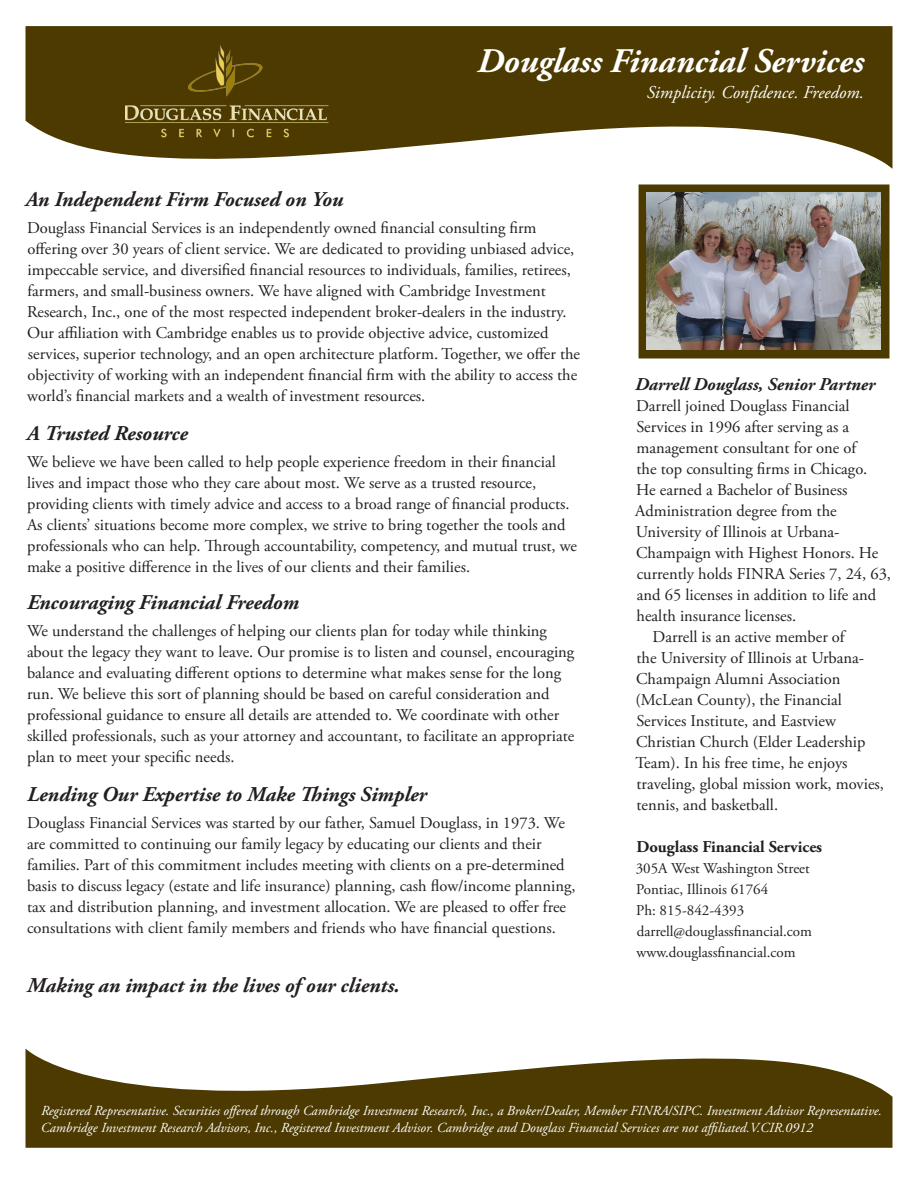
<style>
.page{position:relative;width:918px;height:1188px;background:#fff}
.page>*{position:absolute;margin:0;border:0;box-sizing:border-box;transform-origin:0 0}
.t1{font:italic 700 34.5px "Adobe Garamond Pro";color:#fff}
.t2{font:italic 700 21px "Adobe Garamond Pro";color:#231f20}
.t3{font:italic 18px "Adobe Garamond Pro";color:#fff}
.Heading{font:italic 700 18px "Adobe Garamond Pro";color:#231f20}
.Body_first_paragraph{font:16.5px/21px "Adobe Garamond Pro";color:#231f20}
.Body_first_paragraph-2{font:700 16.5px "Adobe Garamond Pro";color:#231f20}
.Body_first_paragraph-3{font:15px "Adobe Garamond Pro";color:#231f20}
.t4{font:italic 13.8px/16.5px "Adobe Garamond Pro";color:#fff}
</style>
<div class="page">
<div style="left:639px;top:184px;width:251px;height:174px;border:9px solid #4c3a00"></div>
<svg style="left:26px;top:1049px;width:866px;height:99px;fill:#4c3a00"></svg>
<svg style="left:26px;top:26px;width:866px;height:143px;fill:#4c3a00"></svg>
<img style="left:125px;top:26px;width:216px;height:143px">
<img style="left:646px;top:193px;width:235px;height:156px">
<p class="t1" style="left:477px;top:42px;width:388px">Douglass Financial Services</p>
<p class="t3" style="left:647px;top:82px;width:219px">Simplicity. Confidence. Freedom.</p>
<p class="t2" style="left:26px;top:187px;width:319px">An Independent Firm Focused on You</p>
<p class="Body_first_paragraph" style="left:27px;top:218px;width:555px">Douglass Financial Services is an independently owned financial consulting firm offering over 30 years of client service. We are dedicated to providing unbiased advice, impeccable service, and diversified financial resources to individuals, families, retirees, farmers, and small-business owners. We have aligned with Cambridge Investment Research, Inc., one of the most respected independent broker-dealers in the industry.<br>Our affiliation with Cambridge enables us to provide objective advice, customized services, superior technology, and an open architecture platform. Together, we offer the objectivity of working with an independent financial firm with the ability to access the world’s financial markets and a wealth of investment resources.</p>
<p class="t2" style="left:27px;top:421px;width:163px">A Trusted Resource</p>
<p class="Body_first_paragraph" style="left:27px;top:452px;width:552px">We believe we have been called to help people experience freedom in their financial lives and impact those who they care about most. We serve as a trusted resource, providing clients with timely advice and access to a broad range of financial products.<br>As clients’ situations become more complex, we strive to bring together the tools and professionals who can help. Through accountability, competency, and mutual trust, we make a positive difference in the lives of our clients and their families.</p>
<p class="t2" style="left:27px;top:590px;width:274px">Encouraging Financial Freedom</p>
<p class="Body_first_paragraph" style="left:27px;top:621px;width:549px">We understand the challenges of helping our clients plan for today while thinking about the legacy they want to leave. Our promise is to listen and counsel, encouraging balance and evaluating different options to determine what makes sense for the long run. We believe this sort of planning should be based on careful consideration and professional guidance to ensure all details are attended to. We coordinate with other skilled professionals, such as your attorney and accountant, to facilitate an appropriate plan to meet your specific needs.</p>
<p class="t2" style="left:27px;top:782px;width:401px">Lending Our Expertise to Make Things Simpler</p>
<p class="Body_first_paragraph" style="left:27px;top:813px;width:550px">Douglass Financial Services was started by our father, Samuel Douglass, in 1973. We are committed to continuing our family legacy by educating our clients and their families. Part of this commitment includes meeting with clients on a pre-determined basis to discuss legacy (estate and life insurance) planning, cash flow/income planning, tax and distribution planning, and investment allocation. We are pleased to offer free consultations with client family members and friends who have financial questions.</p>
<p class="t2" style="left:27px;top:973px;width:374px">Making an impact in the lives of our clients.</p>
<p class="Heading" style="left:635px;top:374px;width:242px">Darrell Douglass, Senior Partner</p>
<p class="Body_first_paragraph" style="left:635px;top:396px;width:257px">Darrell joined Douglass Financial Services in 1996 after serving as a management consultant for one of<br>the top consulting firms in Chicago.<br>He earned a Bachelor of Business Administration degree from the University of Illinois at Urbana-Champaign with Highest Honors. He currently holds FINRA Series 7, 24, 63, and 65 licenses in addition to life and health insurance licenses.</p>
<p class="Body_first_paragraph" style="left:635px;top:627px;width:250px;text-indent:17px">Darrell is an active member of<br>the University of Illinois at Urbana-Champaign Alumni Association (McLean County), the Financial Services Institute, and Eastview Christian Church (Elder Leadership Team). In his free time, he enjoys traveling, global mission work, movies, tennis, and basketball.</p>
<p class="Body_first_paragraph-2" style="left:636px;top:837px;width:187px">Douglass Financial Services</p>
<p class="Body_first_paragraph-3" style="left:636px;top:859px;width:176px">305A West Washington Street</p>
<p class="Body_first_paragraph-3" style="left:636px;top:880px;width:133px">Pontiac, Illinois 61764</p>
<p class="Body_first_paragraph-3" style="left:636px;top:901px;width:109px">Ph: 815-842-4393</p>
<p class="Body_first_paragraph-3" style="left:637px;top:922px;width:177px">darrell@douglassfinancial.com</p>
<p class="Body_first_paragraph-3" style="left:637px;top:943px;width:161px">www.douglassfinancial.com</p>
<p class="t4" style="left:41px;top:1103px;width:843px">Registered Representative. Securities offered through Cambridge Investment Research, Inc., a Broker/Dealer, Member FINRA/SIPC. Investment Advisor Representative.<br>Cambridge Investment Research Advisors, Inc., Registered Investment Advisor. Cambridge and Douglass Financial Services are not affiliated.V.CIR.0912</p>
</div>
